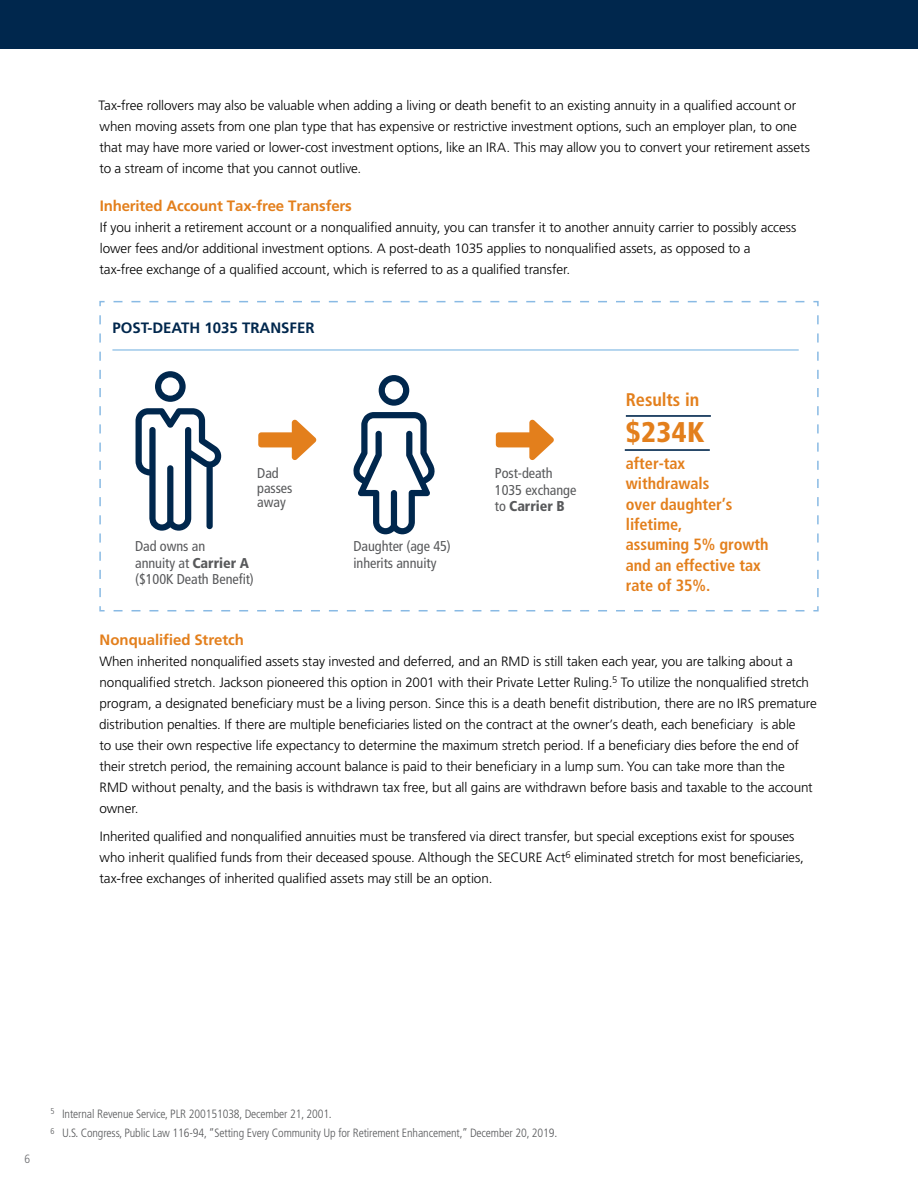
<style>
.page{position:relative;width:918px;height:1188px;background:#fff}
.page>*{position:absolute;margin:0;border:0;box-sizing:border-box;transform-origin:0 0}
.t1{font:900 condensed 28.5px "Frutiger";color:#e37f1c}
.t2{font:700 condensed 18.3px "Frutiger";letter-spacing:-.005em;color:#e37f1c}
.t3{font:700 condensed 16.35px/20.4px "Frutiger";letter-spacing:-.005em;color:#e37f1c}
.t4{font:700 15px "Frutiger";letter-spacing:-.01em;color:#e37f1c}
.t5{font:700 15px "Frutiger";color:#00274d}
.t6{font:condensed 14.25px/16.4px "Frutiger";letter-spacing:-.005em;color:#58595b}
.t7{font:300 13.5px/21px "Frutiger";letter-spacing:-.005em;color:#000}
.t8{font:300 condensed 12px/19.4px "Frutiger";letter-spacing:-.01em;color:#58595b}
.t9{font:300 condensed 12px "Frutiger";color:#6d6e71}
.s1{font-weight:900}
</style>
<div class="page">
<svg style="left:99px;top:300px;width:720px;height:312px"></svg>
<div style="left:0;top:0;width:918px;height:49px;background:#00274d"></div>
<svg style="left:258px;top:420px;width:58px;height:40px"></svg>
<svg style="left:496px;top:420px;width:58px;height:40px"></svg>
<svg style="left:155px;top:371px;width:31px;height:31px"></svg>
<svg style="left:136px;top:408px;width:87px;height:123px"></svg>
<svg style="left:353px;top:412px;width:82px;height:122px"></svg>
<svg style="left:379px;top:375px;width:30px;height:31px"></svg>
<hr style="left:626px;top:415px;width:85px;height:2px;background:#00274d">
<hr style="left:625px;top:449px;width:85px;height:2px;background:#00274d">
<hr style="left:112px;top:350px;width:687px;height:1px;background:#6caddf">
<p class="t7" style="left:98px;top:94px;width:713px">Tax-free rollovers may also be valuable when adding a living or death benefit to an existing annuity in a qualified account or when moving assets from one plan type that has expensive or restrictive investment options, such an employer plan, to one that may have more varied or lower-cost investment options, like an IRA. This may allow you to convert your retirement assets to a stream of income that you cannot outlive.</p>
<p class="t4" style="left:100px;top:197px;width:254px">Inherited Account Tax-free Transfers</p>
<p class="t7" style="left:99px;top:217px;width:698px">If you inherit a retirement account or a nonqualified annuity, you can transfer it to another annuity carrier to possibly access lower fees and/or additional investment options. A post-death 1035 applies to nonqualified assets, as opposed to a tax-free exchange of a qualified account, which is referred to as a qualified transfer.</p>
<p class="t5" style="left:112px;top:319px;width:204px">POST-DEATH 1035 TRANSFER</p>
<p class="t6" style="left:257px;top:466px;width:37px;line-height:14.2px">Dad passes away</p>
<p class="t6" style="left:135px;top:538px;width:120px">Dad owns an<br>annuity at <span class="s1">Carrier A </span>($100K Death Benefit)</p>
<p class="t6" style="left:353px;top:538px;width:99px">Daughter (age 45) inherits annuity</p>
<p class="t6" style="left:495px;top:465px;width:83px">Post-death<br>1035 exchange to <span class="s1">Carrier B</span></p>
<h2 class="t2" style="left:626px;top:389px;width:75px">Results in</h2>
<h1 class="t1" style="left:626px;top:415px;width:80px">$234K</h1>
<p class="t3" style="left:626px;top:453px;width:144px">after-tax withdrawals<br>over daughter’s lifetime,<br>assuming 5% growth and an effective tax rate of 35%.</p>
<p class="t4" style="left:100px;top:631px;width:146px">Nonqualified Stretch</p>
<p class="t7" style="left:99px;top:651px;width:719px">When inherited nonqualified assets stay invested and deferred, and an RMD is still taken each year, you are talking about a nonqualified stretch. Jackson pioneered this option in 2001 with their Private Letter Ruling.<sup>5</sup> To utilize the nonqualified stretch program, a designated beneficiary must be a living person. Since this is a death benefit distribution, there are no IRS premature distribution penalties. If there are multiple beneficiaries listed on the contract at the owner’s death, each beneficiary is able<br>to use their own respective life expectancy to determine the maximum stretch period. If a beneficiary dies before the end of their stretch period, the remaining account balance is paid to their beneficiary in a lump sum. You can take more than the<br>RMD without penalty, and the basis is withdrawn tax free, but all gains are withdrawn before basis and taxable to the account owner.</p>
<p class="t7" style="left:99px;top:826px;width:706px">Inherited qualified and nonqualified annuities must be transfered via direct transfer, but special exceptions exist for spouses who inherit qualified funds from their deceased spouse. Although the SECURE Act<sup>6</sup> eliminated stretch for most beneficiaries, tax-free exchanges of inherited qualified assets may still be an option.</p>
<p class="t9" style="left:24px;top:1152px;width:7px">6</p>
<p class="t8" style="left:50px;top:1104px;width:508px"><sup>5</sup> Internal Revenue Service, PLR 200151038, December 21, 2001.<br><sup>6</sup> U.S. Congress, Public Law 116-94, “Setting Every Community Up for Retirement Enhancement,” December 20, 2019.</p>
</div>
